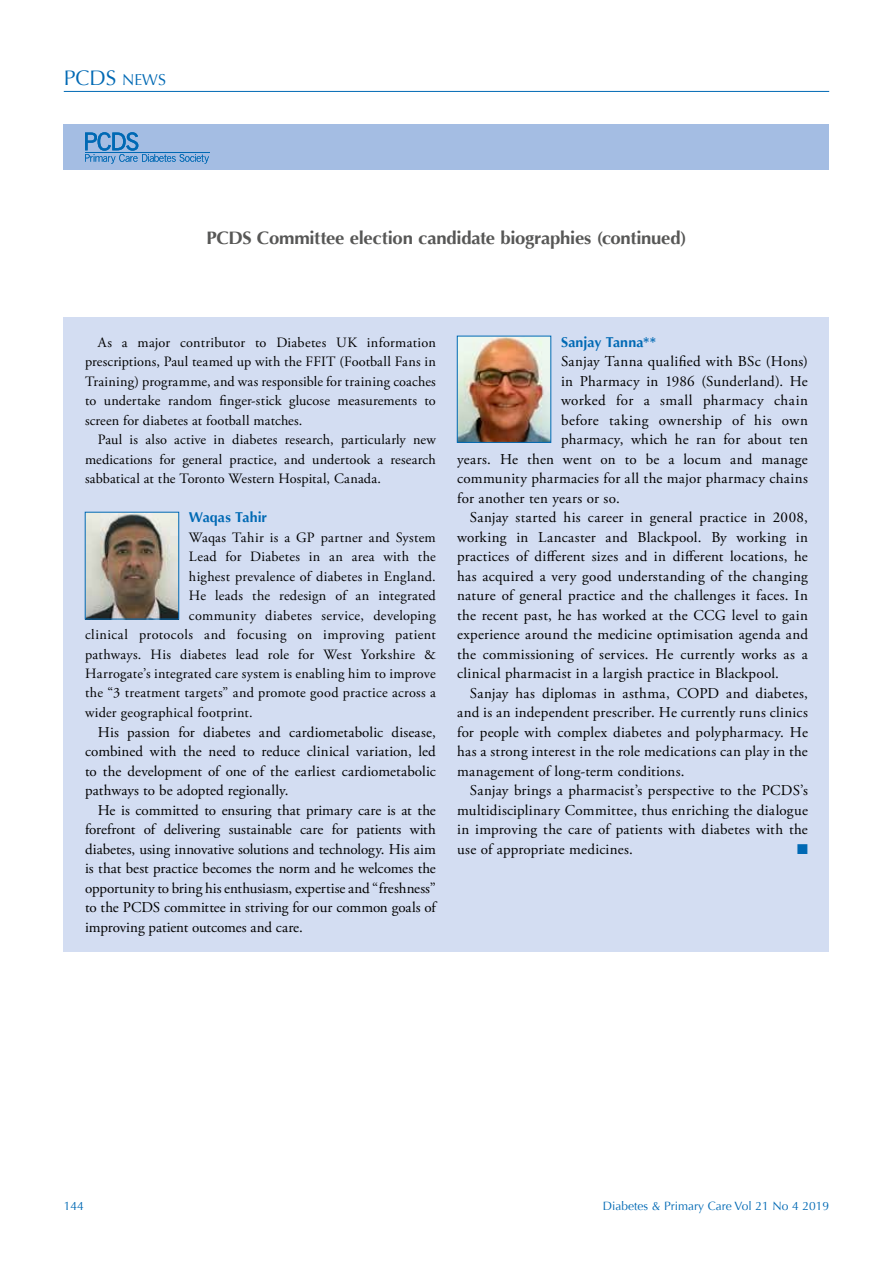
<style>
.page{position:relative;width:893px;height:1263px;background:#fff}
.page>*{position:absolute;margin:0;border:0;box-sizing:border-box;transform-origin:0 0}
.t1{font:21px "Optima";color:#0069b4}
.t2{font:700 18px "Optima";letter-spacing:-.015em;color:#575756}
.t3{font:15px/19.5px "Adobe Garamond Pro";letter-spacing:.02em;color:#000;text-align:justify}
.t4{font:14.25px/19.5px "Adobe Garamond Pro";letter-spacing:.02em;color:#000;text-align:justify}
.t5{font:700 14.25px "Optima";color:#0069b4}
.t6{font:14.25px "Zapf Dingbats ITC";color:#0069b4}
.t7{font:12px "Optima";color:#0069b4}
.s1{font-size:15.75px}
</style>
<div class="page">
<div style="left:64px;top:317px;width:765px;height:634px;background:#d3ddf2"></div>
<hr style="left:64px;top:91px;width:765px;height:1px;background:#0069b4">
<div style="left:64px;top:124px;width:765px;height:46px;background:#a4bde3"></div>
<svg style="left:85px;top:132px;width:124px;height:32px"></svg>
<hr style="left:85px;top:152px;width:124px;height:1px;background:#0069b4">
<img style="left:459px;top:338px;width:90px;height:103px">
<div style="left:457px;top:336px;width:94px;height:107px;border:1px solid #0069b4"></div>
<img style="left:87px;top:514px;width:90px;height:103px">
<div style="left:85px;top:512px;width:94px;height:107px;border:1px solid #0069b4"></div>
<h1 class="t1" style="left:64px;top:66px;width:102px">PCDS <span class="s1">NEWS</span></h1>
<p class="t2" style="left:206px;top:227px;width:482px">PCDS Committee election candidate biographies (continued)</p>
<p class="t4" style="left:85px;top:333px;width:352px;text-indent:13px">As a major contributor to Diabetes UK information prescriptions, Paul teamed up with the FFIT (Football Fans in Training) programme, and was responsible for training coaches to undertake random finger-stick glucose measurements to screen for diabetes at football matches.</p>
<p class="t4" style="left:85px;top:430px;width:352px;text-indent:13px">Paul is also active in diabetes research, particularly new medications for general practice, and undertook a research sabbatical at the Toronto Western Hospital, Canada.</p>
<p class="t5" style="left:189px;top:509px;width:80px">Waqas Tahir</p>
<p class="t4" style="left:189px;top:528px;width:248px">Waqas Tahir is a GP partner and System</p>
<p class="t4" style="left:189px;top:547px;width:248px">Lead for Diabetes in an area with the</p>
<p class="t4" style="left:189px;top:567px;width:248px">highest prevalence of diabetes in England.</p>
<p class="t4" style="left:189px;top:586px;width:248px">He leads the redesign of an integrated</p>
<p class="t4" style="left:189px;top:606px;width:248px">community diabetes service, developing</p>
<p class="t4" style="left:85px;top:625px;width:352px">clinical protocols and focusing on improving patient</p>
<p class="t4" style="left:85px;top:645px;width:352px">pathways. His diabetes lead role for West Yorkshire &amp;</p>
<p class="t4" style="left:85px;top:664px;width:352px">Harrogate’s integrated care system is enabling him to improve</p>
<p class="t4" style="left:85px;top:684px;width:352px">the “3 treatment targets” and promote good practice across a</p>
<p class="t4" style="left:85px;top:703px;width:169px">wider geographical footprint.</p>
<p class="t3" style="left:85px;top:723px;width:352px;text-indent:13px">His passion for diabetes and cardiometabolic disease, combined with the need to reduce clinical variation, led to the development of one of the earliest cardiometabolic pathways to be adopted regionally.</p>
<p class="t3" style="left:85px;top:801px;width:352px;text-indent:13px">He is committed to ensuring that primary care is at the forefront of delivering sustainable care for patients with diabetes, using innovative solutions and technology. His aim is that best practice becomes the norm and he welcomes the opportunity to bring his enthusiasm, expertise and “freshness” to the PCDS committee in striving for our common goals of improving patient outcomes and care.</p>
<p class="t5" style="left:561px;top:333px;width:96px">Sanjay Tanna**</p>
<p class="t3" style="left:561px;top:352px;width:248px">Sanjay Tanna qualified with BSc (Hons)</p>
<p class="t3" style="left:561px;top:372px;width:248px">in Pharmacy in 1986 (Sunderland). He</p>
<p class="t3" style="left:561px;top:391px;width:248px">worked for a small pharmacy chain</p>
<p class="t3" style="left:561px;top:411px;width:248px">before taking ownership of his own</p>
<p class="t3" style="left:561px;top:430px;width:248px">pharmacy, which he ran for about ten</p>
<p class="t3" style="left:457px;top:450px;width:352px">years. He then went on to be a locum and manage</p>
<p class="t3" style="left:457px;top:469px;width:352px">community pharmacies for all the major pharmacy chains</p>
<p class="t3" style="left:457px;top:489px;width:164px">for another ten years or so.</p>
<p class="t3" style="left:470px;top:508px;width:340px">Sanjay started his career in general practice in 2008,</p>
<p class="t3" style="left:457px;top:528px;width:352px">working in Lancaster and Blackpool. By working in</p>
<p class="t3" style="left:457px;top:547px;width:352px">practices of different sizes and in different locations, he</p>
<p class="t3" style="left:457px;top:567px;width:352px">has acquired a very good understanding of the changing</p>
<p class="t3" style="left:457px;top:586px;width:352px">nature of general practice and the challenges it faces. In</p>
<p class="t3" style="left:457px;top:606px;width:352px">the recent past, he has worked at the CCG level to gain</p>
<p class="t3" style="left:457px;top:625px;width:352px">experience around the medicine optimisation agenda and</p>
<p class="t3" style="left:457px;top:645px;width:352px">the commissioning of services. He currently works as a</p>
<p class="t3" style="left:457px;top:664px;width:323px">clinical pharmacist in a largish practice in Blackpool.</p>
<p class="t3" style="left:470px;top:684px;width:340px">Sanjay has diplomas in asthma, COPD and diabetes,</p>
<p class="t3" style="left:457px;top:703px;width:352px">and is an independent prescriber. He currently runs clinics</p>
<p class="t3" style="left:457px;top:723px;width:352px">for people with complex diabetes and polypharmacy. He</p>
<p class="t3" style="left:457px;top:742px;width:352px">has a strong interest in the role medications can play in the</p>
<p class="t3" style="left:457px;top:762px;width:229px">management of long-term conditions.</p>
<p class="t3" style="left:470px;top:781px;width:340px">Sanjay brings a pharmacist’s perspective to the PCDS’s</p>
<p class="t3" style="left:457px;top:801px;width:352px">multidisciplinary Committee, thus enriching the dialogue</p>
<p class="t3" style="left:457px;top:820px;width:352px">in improving the care of patients with diabetes with the</p>
<p class="t3" style="left:457px;top:840px;width:177px">use of appropriate medicines.</p>
<p class="t6" style="left:797px;top:842px;width:12px">■</p>
<p class="t7" style="left:64px;top:1199px;width:22px">144</p>
<p class="t7" style="left:603px;top:1199px;width:228px">Diabetes &amp; Primary Care Vol 21 No 4 2019</p>
</div>
